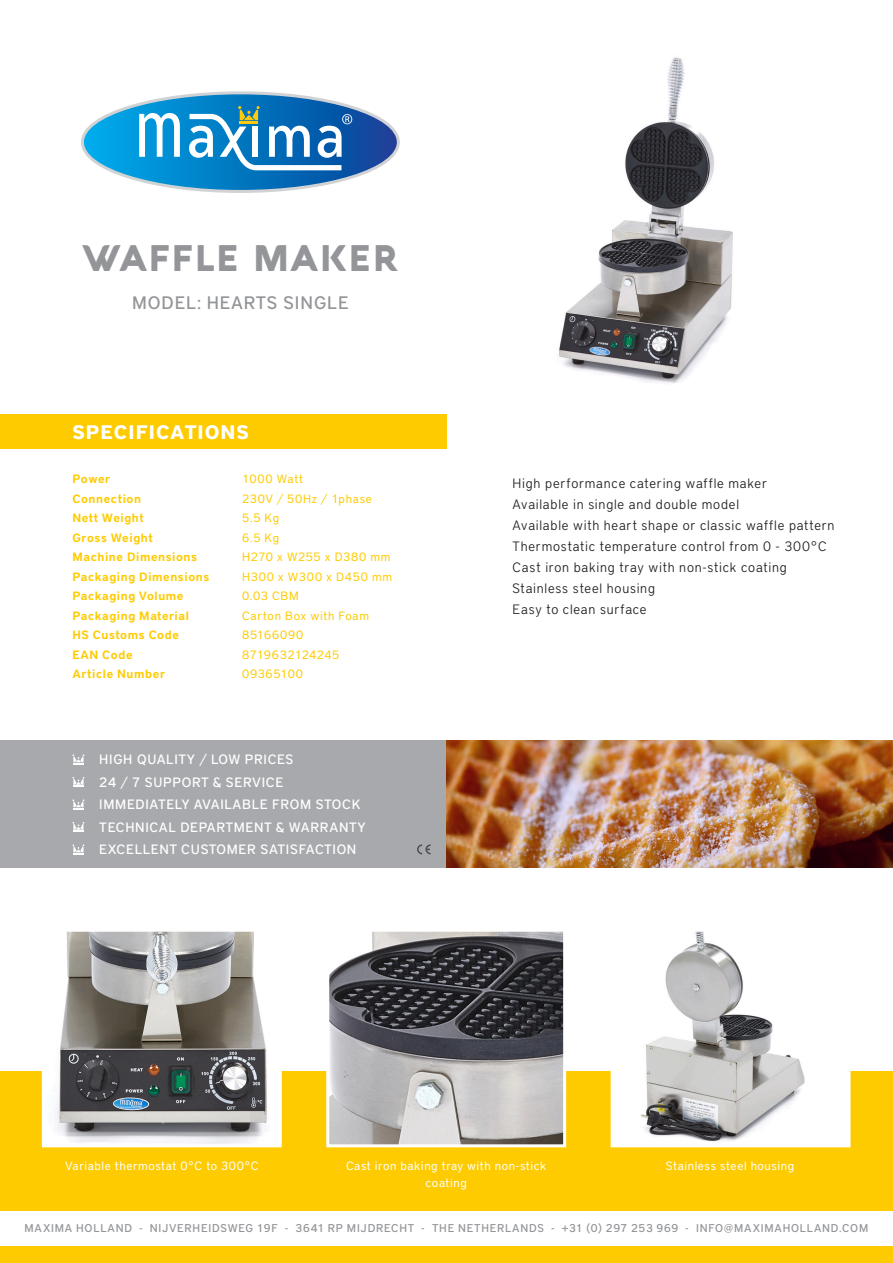
<style>
.page{position:relative;width:893px;height:1263px;background:#fff}
.page>*{position:absolute;margin:0;border:0;box-sizing:border-box;transform-origin:0 0}
.t1{font:900 36px "Aquawax";letter-spacing:.045em;color:#939598}
.t2{font:700 19.5px "District Pro";letter-spacing:.05em;color:#fff}
.t3{font:500 18px "District Pro";letter-spacing:.05em;color:#939598}
.t4{font:300 13.5px "District Pro";letter-spacing:.055em;color:#231f20}
.t5{font:500 13.5px "District Pro";letter-spacing:.05em;color:#fff}
.t6{font:600 12px "District Pro";letter-spacing:.05em;color:#fecb00}
.t7{font:12px "District Pro";letter-spacing:.06em;color:#fecb00}
.t8{font:12px/16.5px "District Pro";letter-spacing:.05em;color:#fff;text-align:center}
.t9{font:12px "District Pro";letter-spacing:.035em;color:#fecb00}
.t10{font:500 11.25px "District Pro";letter-spacing:.07em;color:#939598}
</style>
<div class="page">
<div style="left:0;top:740px;width:446px;height:128px;background:#a8a9ad"></div>
<div style="left:0;top:1071px;width:893px;height:192px;background:#fecb00"></div>
<img style="left:559px;top:57px;width:174px;height:326px">
<div style="left:0;top:415px;width:446px;height:34px;background:#fecb00"></div>
<svg style="left:82px;top:93px;width:316px;height:99px"></svg>
<div style="left:0;top:1211px;width:893px;height:34px;background:#fff"></div>
<svg style="left:73px;top:754px;width:11px;height:10px"></svg>
<svg style="left:73px;top:777px;width:11px;height:10px"></svg>
<svg style="left:73px;top:799px;width:11px;height:10px"></svg>
<svg style="left:73px;top:844px;width:11px;height:10px"></svg>
<svg style="left:73px;top:822px;width:11px;height:10px"></svg>
<svg style="left:417px;top:844px;width:14px;height:10px"></svg>
<svg style="left:41px;top:931px;width:241px;height:217px;background:#9b9a98"></svg>
<svg style="left:326px;top:931px;width:241px;height:217px;background:#858486"></svg>
<svg style="left:610px;top:931px;width:241px;height:217px"></svg>
<img style="left:446px;top:740px;width:447px;height:128px">
<p class="t1" style="left:83px;top:234px;width:317px">WAFFLE MAKER</p>
<p class="t3" style="left:132px;top:290px;width:218px">MODEL: HEARTS SINGLE</p>
<p class="t2" style="left:73px;top:418px;width:178px">SPECIFICATIONS</p>
<p class="t6" style="left:73px;top:471px;width:39px">Power</p>
<p class="t6" style="left:73px;top:490px;width:70px">Connection</p>
<p class="t6" style="left:73px;top:510px;width:73px">Nett Weight</p>
<p class="t6" style="left:73px;top:529px;width:82px">Gross Weight</p>
<p class="t6" style="left:73px;top:549px;width:126px">Machine Dimensions</p>
<p class="t6" style="left:73px;top:568px;width:138px">Packaging Dimensions</p>
<p class="t6" style="left:73px;top:588px;width:112px">Packaging Volume</p>
<p class="t6" style="left:73px;top:607px;width:118px">Packaging Material</p>
<p class="t6" style="left:73px;top:627px;width:108px">HS Customs Code</p>
<p class="t6" style="left:73px;top:646px;width:62px">EAN Code</p>
<p class="t6" style="left:73px;top:666px;width:94px">Article Number</p>
<p class="t7" style="left:242px;top:471px;width:63px">1000 Watt</p>
<p class="t7" style="left:242px;top:490px;width:131px">230V / 50Hz / 1phase</p>
<p class="t7" style="left:242px;top:510px;width:39px">5.5 Kg</p>
<p class="t7" style="left:242px;top:529px;width:39px">6.5 Kg</p>
<p class="t7" style="left:242px;top:549px;width:150px">H270 x W255 x D380 mm</p>
<p class="t7" style="left:242px;top:568px;width:152px">H300 x W300 x D450 mm</p>
<p class="t7" style="left:242px;top:588px;width:58px">0.03 CBM</p>
<p class="t7" style="left:242px;top:607px;width:129px">Carton Box with Foam</p>
<p class="t7" style="left:242px;top:627px;width:63px">85166090</p>
<p class="t9" style="left:242px;top:646px;width:99px">8719632124245</p>
<p class="t7" style="left:242px;top:666px;width:62px">09365100</p>
<p class="t5" style="left:99px;top:750px;width:196px">HIGH QUALITY / LOW PRICES</p>
<p class="t5" style="left:99px;top:773px;width:186px">24 / 7 SUPPORT &amp; SERVICE</p>
<p class="t5" style="left:99px;top:795px;width:263px">IMMEDIATELY AVAILABLE FROM STOCK</p>
<p class="t5" style="left:99px;top:818px;width:268px">TECHNICAL DEPARTMENT &amp; WARRANTY</p>
<p class="t5" style="left:99px;top:840px;width:259px">EXCELLENT CUSTOMER SATISFACTION</p>
<p class="t4" style="left:513px;top:474px;width:256px">High performance catering waffle maker</p>
<p class="t4" style="left:513px;top:495px;width:228px">Available in single and double model</p>
<p class="t4" style="left:513px;top:516px;width:323px">Available with heart shape or classic waffle pattern</p>
<p class="t4" style="left:513px;top:537px;width:315px">Thermostatic temperature control from 0 - 300°C</p>
<p class="t4" style="left:513px;top:558px;width:276px">Cast iron baking tray with non-stick coating</p>
<p class="t4" style="left:513px;top:579px;width:144px">Stainless steel housing</p>
<p class="t4" style="left:513px;top:600px;width:136px">Easy to clean surface</p>
<p class="t8" style="left:65px;top:1157px;width:195px">Variable thermostat 0°C to 300°C</p>
<p class="t8" style="left:346px;top:1157px;width:202px">Cast iron baking tray with non-stick coating</p>
<p class="t8" style="left:666px;top:1157px;width:130px">Stainless steel housing</p>
<p class="t10" style="left:25px;top:1221px;width:845px">MAXIMA HOLLAND - NIJVERHEIDSWEG 19F - 3641 RP MIJDRECHT - THE NETHERLANDS - +31 (0) 297 253 969 - INFO@MAXIMAHOLLAND.COM</p>
</div>
